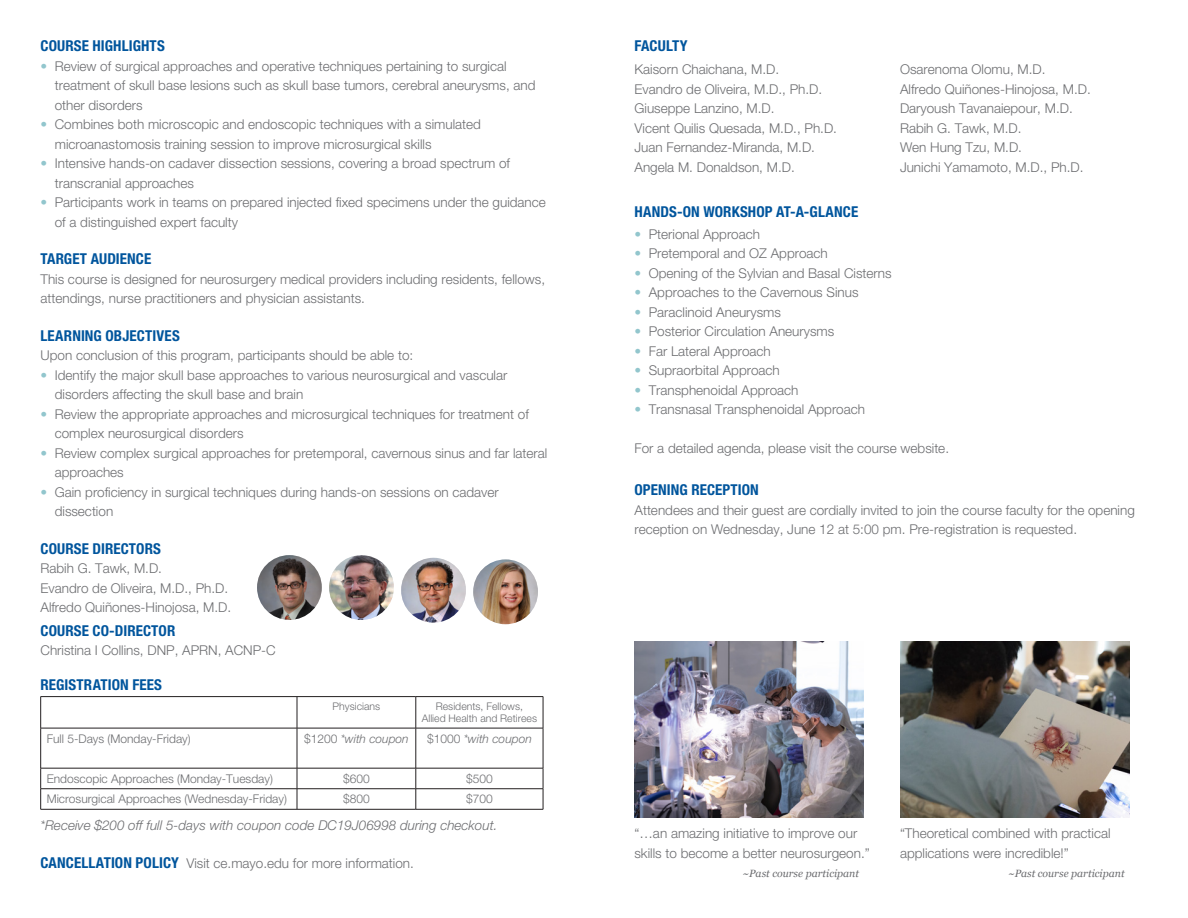
<style>
.page{position:relative;width:1188px;height:918px;background:#fff}
.page>*{position:absolute;margin:0;border:0;box-sizing:border-box;transform-origin:0 0}
.t1{font:700 condensed 15px "Helvetica Neue LT Std";letter-spacing:.01em;color:#01559d}
.t2{font:300 13.5px/19.5px "Helvetica Neue LT Std";color:#6c6d70}
.t3{font:italic 300 13.5px "Helvetica Neue LT Std";color:#6c6d70}
.t4{font:300 12px "Helvetica Neue LT Std";color:#6c6d70}
.t5{font:italic 300 12px "Helvetica Neue LT Std";color:#6c6d70}
.t6{font:300 10.5px/12px "Helvetica Neue LT Std";color:#6c6d70;text-align:center}
.t7{font:italic 10.5px "Georgia";color:#6c6d70}
.s1{color:#92c6cd}
.s2{font-style:normal}
.s3{font-weight:700;font-stretch:condensed;font-size:15px;color:#01559d}
</style>
<div class="page">
<hr style="left:40px;top:696px;width:257px;height:1px;background:#231f20">
<hr style="left:40px;top:697px;width:1px;height:31px;background:#231f20">
<hr style="left:297px;top:696px;width:119px;height:1px;background:#231f20">
<hr style="left:297px;top:697px;width:1px;height:31px;background:#231f20">
<hr style="left:416px;top:696px;width:127px;height:1px;background:#231f20">
<hr style="left:416px;top:697px;width:1px;height:31px;background:#231f20">
<hr style="left:543px;top:697px;width:1px;height:31px;background:#231f20">
<hr style="left:40px;top:728px;width:257px;height:1px;background:#231f20">
<hr style="left:40px;top:728px;width:1px;height:40px;background:#231f20">
<hr style="left:297px;top:728px;width:119px;height:1px;background:#231f20">
<hr style="left:297px;top:728px;width:1px;height:40px;background:#231f20">
<hr style="left:416px;top:728px;width:127px;height:1px;background:#231f20">
<hr style="left:416px;top:728px;width:1px;height:40px;background:#231f20">
<hr style="left:543px;top:728px;width:1px;height:40px;background:#231f20">
<hr style="left:40px;top:768px;width:257px;height:1px;background:#231f20">
<hr style="left:297px;top:768px;width:119px;height:1px;background:#231f20">
<hr style="left:416px;top:768px;width:127px;height:1px;background:#231f20">
<hr style="left:40px;top:788px;width:257px;height:1px;background:#231f20">
<svg style="left:40px;top:768px;width:1px;height:41px"></svg>
<hr style="left:297px;top:788px;width:119px;height:1px;background:#231f20">
<svg style="left:297px;top:768px;width:1px;height:41px"></svg>
<hr style="left:416px;top:788px;width:127px;height:1px;background:#231f20">
<svg style="left:416px;top:768px;width:1px;height:41px"></svg>
<svg style="left:543px;top:768px;width:1px;height:41px"></svg>
<hr style="left:40px;top:809px;width:257px;height:1px;background:#231f20">
<hr style="left:297px;top:809px;width:119px;height:1px;background:#231f20">
<hr style="left:416px;top:809px;width:127px;height:1px;background:#231f20">
<img style="left:634px;top:641px;width:230px;height:176px">
<img style="left:900px;top:641px;width:230px;height:176px">
<img style="left:257px;top:555px;width:65px;height:65px;border-radius:32px">
<img style="left:329px;top:555px;width:65px;height:65px;border-radius:32px">
<img style="left:401px;top:558px;width:65px;height:65px;border-radius:32px">
<img style="left:473px;top:559px;width:65px;height:65px;border-radius:32px">
<p class="t1" style="left:40px;top:37px;width:126px">COURSE HIGHLIGHTS</p>
<p class="t2" style="left:55px;top:56px;width:482px;text-indent:-14px"><span class="s1">•</span> Review of surgical approaches and operative techniques pertaining to surgical treatment of skull base lesions such as skull base tumors, cerebral aneurysms, and other disorders</p>
<p class="t2" style="left:55px;top:114px;width:428px;text-indent:-14px"><span class="s1">•</span> Combines both microscopic and endoscopic techniques with a simulated microanastomosis training session to improve microsurgical skills</p>
<p class="t2" style="left:55px;top:153px;width:457px;text-indent:-14px"><span class="s1">•</span> Intensive hands-on cadaver dissection sessions, covering a broad spectrum of transcranial approaches</p>
<p class="t2" style="left:55px;top:192px;width:493px;text-indent:-14px"><span class="s1">•</span> Participants work in teams on prepared injected fixed specimens under the guidance of a distinguished expert faculty</p>
<p class="t1" style="left:40px;top:250px;width:112px">TARGET AUDIENCE</p>
<p class="t2" style="left:40px;top:269px;width:506px">This course is designed for neurosurgery medical providers including residents, fellows, attendings, nurse practitioners and physician assistants.</p>
<p class="t1" style="left:40px;top:326px;width:141px">LEARNING OBJECTIVES</p>
<p class="t2" style="left:40px;top:345px;width:374px">Upon conclusion of this program, participants should be able to:</p>
<p class="t2" style="left:55px;top:365px;width:454px;text-indent:-14px"><span class="s1">•</span> Identify the major skull base approaches to various neurosurgical and vascular disorders affecting the skull base and brain</p>
<p class="t2" style="left:55px;top:404px;width:476px;text-indent:-14px"><span class="s1">•</span> Review the appropriate approaches and microsurgical techniques for treatment of complex neurosurgical disorders</p>
<p class="t2" style="left:55px;top:443px;width:494px;text-indent:-14px"><span class="s1">•</span> Review complex surgical approaches for pretemporal, cavernous sinus and far lateral approaches</p>
<p class="t2" style="left:55px;top:482px;width:446px;text-indent:-14px"><span class="s1">•</span> Gain proficiency in surgical techniques during hands-on sessions on cadaver dissection</p>
<p class="t1" style="left:40px;top:539px;width:122px">COURSE DIRECTORS</p>
<p class="t2" style="left:40px;top:559px;width:189px">Rabih G. Tawk, M.D.<br>Evandro de Oliveira, M.D., Ph.D.</p>
<p class="t2" style="left:40px;top:598px;width:192px">Alfredo Quiñones-Hinojosa, M.D.</p>
<p class="t1" style="left:40px;top:621px;width:136px">COURSE CO-DIRECTOR</p>
<p class="t2" style="left:40px;top:640px;width:237px">Christina I Collins, DNP, APRN, ACNP-C</p>
<p class="t1" style="left:40px;top:676px;width:123px">REGISTRATION FEES</p>
<p class="t6" style="left:333px;top:700px;width:49px">Physicians</p>
<p class="t6" style="left:422px;top:700px;width:117px">Residents, Fellows,<br>Allied Health and Retirees</p>
<p class="t4" style="left:47px;top:731px;width:146px">Full 5-Days (Monday-Friday)</p>
<p class="t5" style="left:304px;top:731px;width:106px"><span class="s2">$1200</span> *with coupon</p>
<p class="t5" style="left:427px;top:731px;width:106px"><span class="s2">$1000</span> *with coupon</p>
<p class="t4" style="left:47px;top:771px;width:228px">Endoscopic Approaches (Monday-Tuesday)</p>
<p class="t4" style="left:343px;top:771px;width:28px">$600</p>
<p class="t4" style="left:466px;top:771px;width:28px">$500</p>
<p class="t4" style="left:47px;top:792px;width:242px">Microsurgical Approaches (Wednesday-Friday)</p>
<p class="t4" style="left:343px;top:792px;width:28px">$800</p>
<p class="t4" style="left:466px;top:792px;width:28px">$700</p>
<p class="t3" style="left:40px;top:818px;width:458px">*Receive $200 off full 5-days with coupon code DC19J06998 during checkout.</p>
<p class="t2" style="left:40px;top:853px;width:375px"><span class="s3">CANCELLATION POLICY</span> Visit ce.mayo.edu for more information.</p>
<p class="t1" style="left:634px;top:37px;width:55px">FACULTY</p>
<p class="t2" style="left:634px;top:59px;width:146px">Kaisorn Chaichana, M.D.</p>
<p class="t2" style="left:634px;top:79px;width:189px">Evandro de Oliveira, M.D., Ph.D.</p>
<p class="t2" style="left:634px;top:98px;width:142px">Giuseppe Lanzino, M.D.</p>
<p class="t2" style="left:634px;top:118px;width:204px">Vicent Quilis Quesada, M.D., Ph.D.</p>
<p class="t2" style="left:634px;top:137px;width:182px">Juan Fernandez-Miranda, M.D.</p>
<p class="t2" style="left:634px;top:157px;width:162px">Angela M. Donaldson, M.D.</p>
<p class="t1" style="left:634px;top:203px;width:225px">HANDS-ON WORKSHOP AT-A-GLANCE</p>
<p class="t2" style="left:900px;top:59px;width:147px">Osarenoma Olomu, M.D.</p>
<p class="t2" style="left:900px;top:79px;width:192px">Alfredo Quiñones-Hinojosa, M.D.</p>
<p class="t2" style="left:900px;top:98px;width:174px">Daryoush Tavanaiepour, M.D.</p>
<p class="t2" style="left:900px;top:118px;width:123px">Rabih G. Tawk, M.D.</p>
<p class="t2" style="left:900px;top:137px;width:124px">Wen Hung Tzu, M.D.</p>
<p class="t2" style="left:900px;top:157px;width:185px">Junichi Yamamoto, M.D., Ph.D.</p>
<p class="t2" style="left:634px;top:224px;width:127px"><span class="s1">•</span> Pterional Approach</p>
<p class="t2" style="left:634px;top:243px;width:195px"><span class="s1">•</span> Pretemporal and OZ Approach</p>
<p class="t2" style="left:634px;top:263px;width:259px"><span class="s1">•</span> Opening of the Sylvian and Basal Cisterns</p>
<p class="t2" style="left:634px;top:282px;width:226px"><span class="s1">•</span> Approaches to the Cavernous Sinus</p>
<p class="t2" style="left:634px;top:302px;width:148px"><span class="s1">•</span> Paraclinoid Aneurysms</p>
<p class="t2" style="left:634px;top:321px;width:201px"><span class="s1">•</span> Posterior Circulation Aneurysms</p>
<p class="t2" style="left:634px;top:341px;width:138px"><span class="s1">•</span> Far Lateral Approach</p>
<p class="t2" style="left:634px;top:360px;width:147px"><span class="s1">•</span> Supraorbital Approach</p>
<p class="t2" style="left:634px;top:380px;width:166px"><span class="s1">•</span> Transphenoidal Approach</p>
<p class="t2" style="left:634px;top:399px;width:232px"><span class="s1">•</span> Transnasal Transphenoidal Approach</p>
<p class="t2" style="left:634px;top:438px;width:316px">For a detailed agenda, please visit the course website.</p>
<p class="t1" style="left:634px;top:481px;width:126px">OPENING RECEPTION</p>
<p class="t2" style="left:634px;top:500px;width:502px">Attendees and their guest are cordially invited to join the course faculty for the opening reception on Wednesday, June 12 at 5:00 pm. Pre-registration is requested.</p>
<p class="t2" style="left:634px;top:823px;width:237px">“…an amazing initiative to improve our skills to become a better neurosurgeon.”</p>
<p class="t7" style="left:742px;top:866px;width:118px">~Past course participant</p>
<p class="t2" style="left:900px;top:823px;width:212px">“Theoretical combined with practical applications were incredible!”</p>
<p class="t7" style="left:1008px;top:866px;width:118px">~Past course participant</p>
</div>
